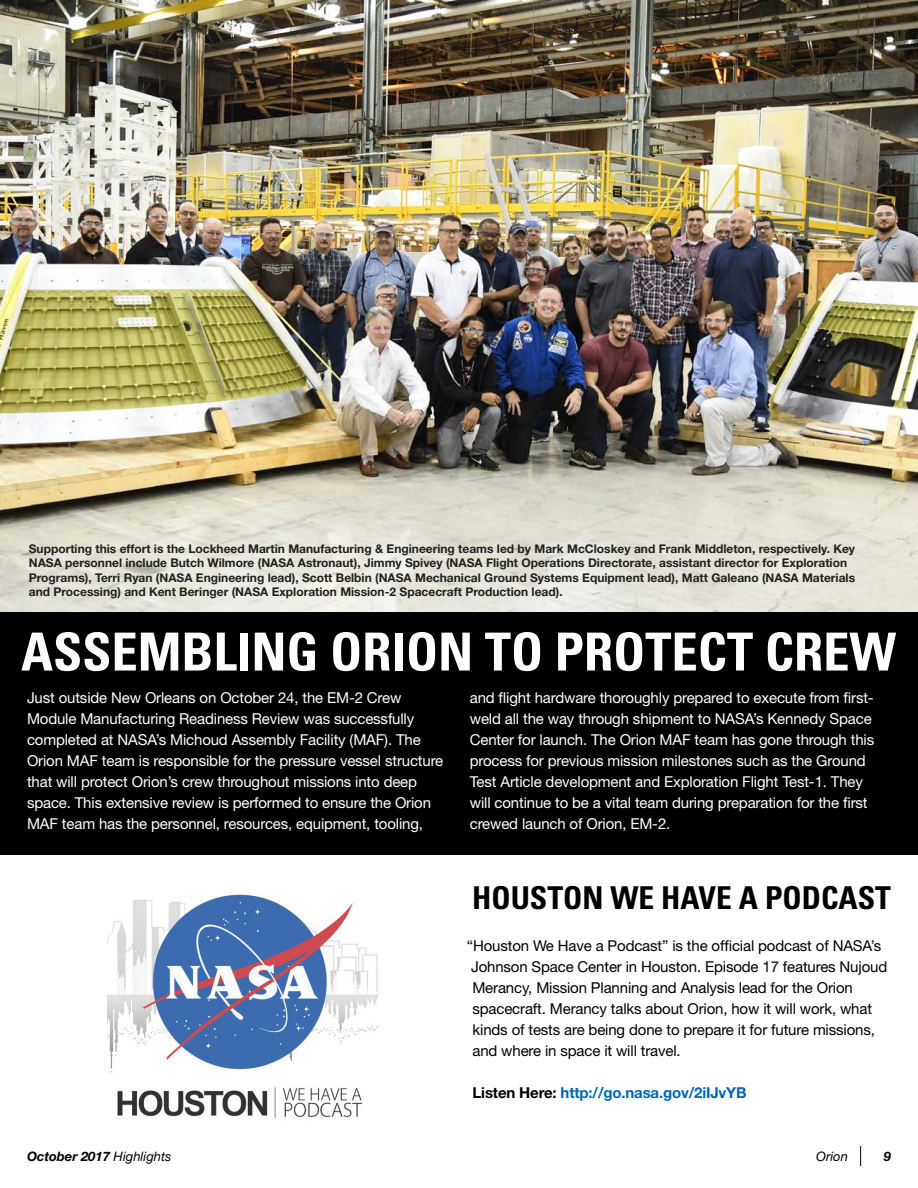
<style>
.page{position:relative;width:918px;height:1188px;background:#fff}
.page>*{position:absolute;margin:0;border:0;box-sizing:border-box;transform-origin:0 0}
.Large_Title_Black{font:700 condensed 52.5px "Univers LT Std";color:#fff}
.Large_Title_Black-2{font:700 condensed 31.5px "Univers LT Std";color:#000}
.Body_Copy_Black{font:15px/21px "Helvetica Neue LT Pro";letter-spacing:-.01em;color:#fff}
.Body_Copy_Black-2{font:15px/21px "Helvetica Neue LT Pro";letter-spacing:-.01em;color:#000}
.Body_Copy_Black-3{font:700 15px "Helvetica Neue LT Pro";letter-spacing:-.01em;color:#0166b3}
.t1{font:italic 700 13.05px "Helvetica Neue LT Pro";color:#000}
.t2{font:italic 13.05px "Helvetica Neue LT Pro";color:#000}
.Body_Copy_Black-4{font:700 12px/14.4px "Helvetica Neue LT Std";color:#231f20}
.s1{color:#000}
.s2{font-weight:400}
</style>
<div class="page">
<div style="left:0;top:0;width:918px;height:855px;background:#000"></div>
<svg style="left:860px;top:1146px;width:1px;height:20px"></svg>
<img style="left:0;top:0;width:918px;height:612px">
<img style="left:107px;top:894px;width:271px;height:225px">
<p class="Body_Copy_Black-4" style="left:29px;top:541px;width:828px">Supporting this effort is the Lockheed Martin Manufacturing &amp; Engineering teams led by Mark McCloskey and Frank Middleton, respectively. Key NASA personnel include Butch Wilmore (NASA Astronaut), Jimmy Spivey (NASA Flight Operations Directorate, assistant director for Exploration Programs), Terri Ryan (NASA Engineering lead), Scott Belbin (NASA Mechanical Ground Systems Equipment lead), Matt Galeano (NASA Materials and Processing) and Kent Beringer (NASA Exploration Mission-2 Spacecraft Production lead).</p>
<p class="Large_Title_Black" style="left:21px;top:620px;width:877px">ASSEMBLING ORION TO PROTECT CREW</p>
<p class="Body_Copy_Black" style="left:27px;top:687px;width:418px">Just outside New Orleans on October 24, the EM-2 Crew Module Manufacturing Readiness Review was successfully completed at NASA’s Michoud Assembly Facility (MAF). The Orion MAF team is responsible for the pressure vessel structure that will protect Orion’s crew throughout missions into deep space. This extensive review is performed to ensure the Orion MAF team has the personnel, resources, equipment, tooling,</p>
<p class="Body_Copy_Black" style="left:470px;top:687px;width:406px">and flight hardware thoroughly prepared to execute from first&shy;weld all the way through shipment to NASA’s Kennedy Space Center for launch. The Orion MAF team has gone through this process for previous mission milestones such as the Ground Test Article development and Exploration Flight Test-1. They will continue to be a vital team during preparation for the first crewed launch of Orion, EM-2.</p>
<p class="Large_Title_Black-2" style="left:472px;top:878px;width:420px">HOUSTON WE HAVE A PODCAST</p>
<p class="Body_Copy_Black-2" style="left:467px;top:934px;width:422px">“Houston We Have a Podcast” is the official podcast of NASA’s Johnson Space Center in Houston. Episode 17 features Nujoud Merancy, Mission Planning and Analysis lead for the Orion spacecraft. Merancy talks about Orion, how it will work, what kinds of tests are being done to prepare it for future missions, and where in space it will travel.</p>
<p class="Body_Copy_Black-3" style="left:473px;top:1083px;width:276px"><span class="s1">Listen Here:</span> http://go.nasa.gov/2iIJvYB</p>
<p class="t1" style="left:27px;top:1148px;width:146px">October 2017 <span class="s2">Highlights</span></p>
<p class="t2" style="left:816px;top:1148px;width:33px">Orion</p>
<p class="t1" style="left:884px;top:1148px;width:9px">9</p>
</div>
